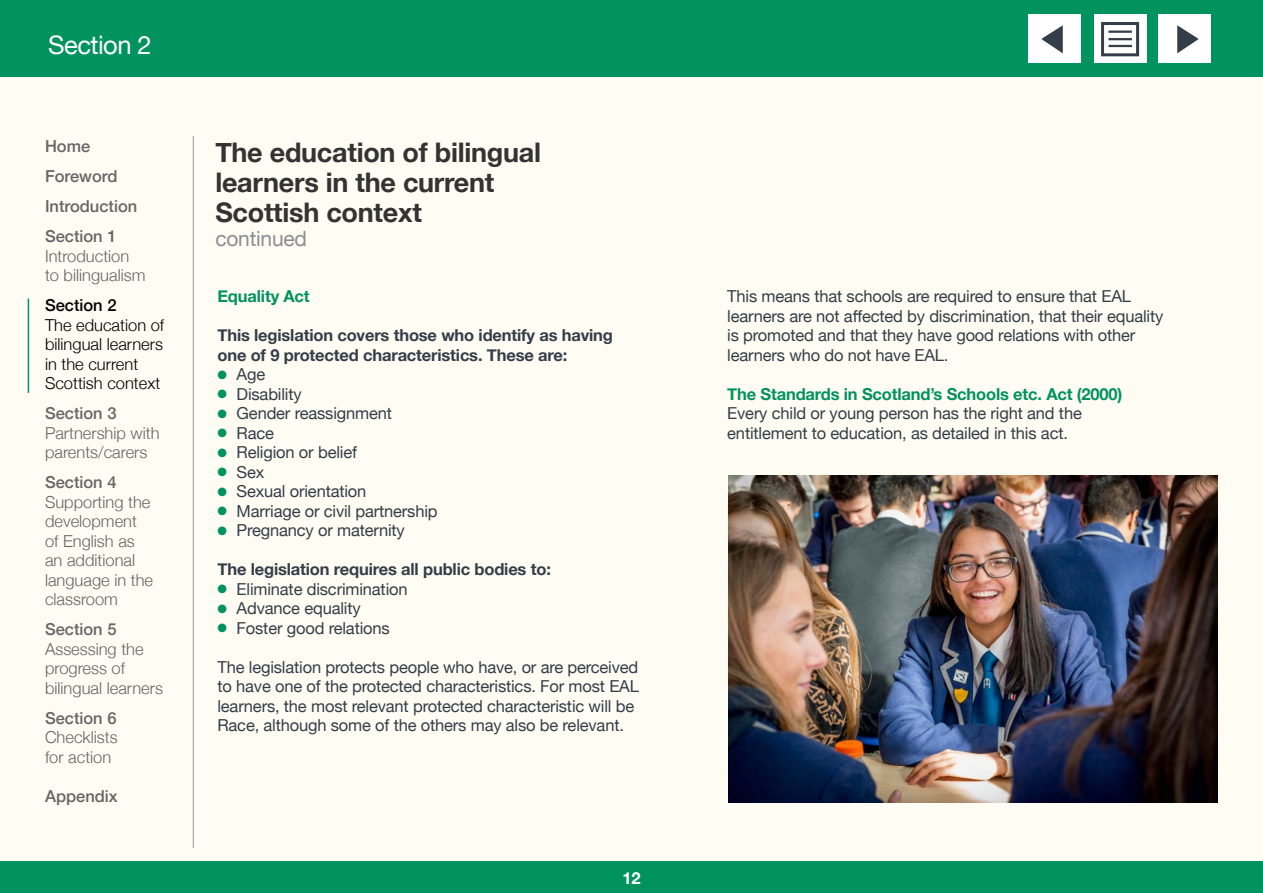
<style>
.page{position:relative;width:1263px;height:893px;background:#fff}
.page>*{position:absolute;margin:0;border:0;box-sizing:border-box;transform-origin:0 0}
.Heading{font:700 27px/30px "Helvetica Neue";letter-spacing:-.01em;color:#333}
.t1{font:25.5px "Helvetica Neue";letter-spacing:-.02em;color:#fff}
.t2{font:21px "Helvetica Neue";letter-spacing:-.01em;color:#8b8d94}
.t3{font:16.5px/19.5px "Helvetica Neue";letter-spacing:-.01em;color:#343e48}
.t4{font:300 16.5px/19.5px "Helvetica Neue";color:#666}
.t5{font:700 16.5px/19.5px "Helvetica Neue";letter-spacing:-.01em;color:#343e48}
.t6{font:500 16.5px "Helvetica Neue";color:#666}
.t7{font:300 16.5px/19.5px "Helvetica Neue";color:#000}
.t8{font:700 16.5px "Helvetica Neue";letter-spacing:-.01em;color:#00935f}
.t9{font:500 16.5px "Helvetica Neue";color:#000}
.t10{font:700 16.5px "Helvetica Neue";color:#fff}
.s1{color:#00935f}
</style>
<div class="page">
<div style="left:1px;top:1px;width:1261px;height:891px;background:#fffcf4"></div>
<hr style="left:193px;top:136px;width:1px;height:712px;background:#999">
<div style="left:0;top:0;width:1262px;height:77px;background:#00935f"></div>
<div style="left:1028px;top:15px;width:52px;height:48px;background:#fff"></div>
<svg style="left:1042px;top:25px;width:21px;height:28px"></svg>
<div style="left:1159px;top:15px;width:52px;height:48px;background:#fff"></div>
<svg style="left:1177px;top:25px;width:21px;height:28px"></svg>
<div style="left:0;top:861px;width:1263px;height:32px;background:#00935f"></div>
<img style="left:728px;top:476px;width:490px;height:327px">
<hr style="left:28px;top:299px;width:1px;height:94px;background:#00935f">
<div style="left:1094px;top:15px;width:52px;height:48px;background:#fff"></div>
<div style="left:1101px;top:22px;width:38px;height:34px;border:3px solid #343e48"></div>
<hr style="left:1108px;top:31px;width:24px;height:2px;background:#343e48">
<hr style="left:1108px;top:38px;width:24px;height:2px;background:#343e48">
<hr style="left:1108px;top:45px;width:24px;height:2px;background:#343e48">
<p class="t1" style="left:48px;top:27px;width:105px">Section 2</p>
<p class="t6" style="left:45px;top:133px;width:47px">Home</p>
<p class="t6" style="left:45px;top:163px;width:74px">Foreword</p>
<p class="t6" style="left:45px;top:193px;width:94px">Introduction</p>
<p class="t6" style="left:45px;top:223px;width:73px">Section 1</p>
<p class="t4" style="left:45px;top:245px;width:102px">Introduction to bilingualism</p>
<p class="t9" style="left:45px;top:292px;width:73px">Section 2</p>
<p class="t7" style="left:45px;top:314px;width:121px">The education of bilingual learners in the current<br>Scottish context</p>
<p class="t6" style="left:45px;top:400px;width:73px">Section 3</p>
<p class="t4" style="left:45px;top:422px;width:116px">Partnership with parents/carers</p>
<p class="t6" style="left:45px;top:469px;width:73px">Section 4</p>
<p class="t4" style="left:45px;top:491px;width:110px">Supporting the development of English as an additional language in the classroom</p>
<p class="t6" style="left:45px;top:616px;width:73px">Section 5</p>
<p class="t4" style="left:45px;top:638px;width:119px">Assessing the progress of bilingual learners</p>
<p class="t6" style="left:45px;top:704px;width:73px">Section 6</p>
<p class="t4" style="left:45px;top:726px;width:74px">Checklists for action</p>
<p class="t6" style="left:45px;top:782px;width:74px">Appendix</p>
<p class="Heading" style="left:215px;top:138px;width:327px">The education of bilingual learners in the current<br>Scottish context</p>
<p class="t2" style="left:215px;top:224px;width:93px">continued</p>
<p class="t8" style="left:217px;top:284px;width:94px">Equality Act</p>
<p class="t5" style="left:217px;top:326px;width:397px">This legislation covers those who identify as having one of 9 protected characteristics. These are:</p>
<p class="t3" style="left:217px;top:366px;width:49px"><span class="s1">●</span> Age</p>
<p class="t3" style="left:217px;top:385px;width:86px"><span class="s1">●</span> Disability</p>
<p class="t3" style="left:217px;top:405px;width:176px"><span class="s1">●</span> Gender reassignment</p>
<p class="t3" style="left:217px;top:424px;width:58px"><span class="s1">●</span> Race</p>
<p class="t3" style="left:217px;top:444px;width:141px"><span class="s1">●</span> Religion or belief</p>
<p class="t3" style="left:217px;top:463px;width:48px"><span class="s1">●</span> Sex</p>
<p class="t3" style="left:217px;top:483px;width:150px"><span class="s1">●</span> Sexual orientation</p>
<p class="t3" style="left:217px;top:502px;width:222px"><span class="s1">●</span> Marriage or civil partnership</p>
<p class="t3" style="left:217px;top:522px;width:189px"><span class="s1">●</span> Pregnancy or maternity</p>
<p class="t5" style="left:217px;top:560px;width:335px">The legislation requires all public bodies to:</p>
<p class="t3" style="left:217px;top:580px;width:192px"><span class="s1">●</span> Eliminate discrimination</p>
<p class="t3" style="left:217px;top:600px;width:145px"><span class="s1">●</span> Advance equality</p>
<p class="t3" style="left:217px;top:619px;width:174px"><span class="s1">●</span> Foster good relations</p>
<p class="t3" style="left:217px;top:658px;width:423px">The legislation protects people who have, or are perceived to have one of the protected characteristics. For most EAL learners, the most relevant protected characteristic will be Race, although some of the others may also be relevant.</p>
<p class="t10" style="left:622px;top:865px;width:20px">12</p>
<p class="t3" style="left:727px;top:287px;width:438px">This means that schools are required to ensure that EAL learners are not affected by discrimination, that their equality is promoted and that they have good relations with other learners who do not have EAL.</p>
<p class="t8" style="left:727px;top:381px;width:397px">The Standards in Scotland’s Schools etc. Act (2000)</p>
<p class="t3" style="left:727px;top:404px;width:356px">Every child or young person has the right and the entitlement to education, as detailed in this act.</p>
</div>
